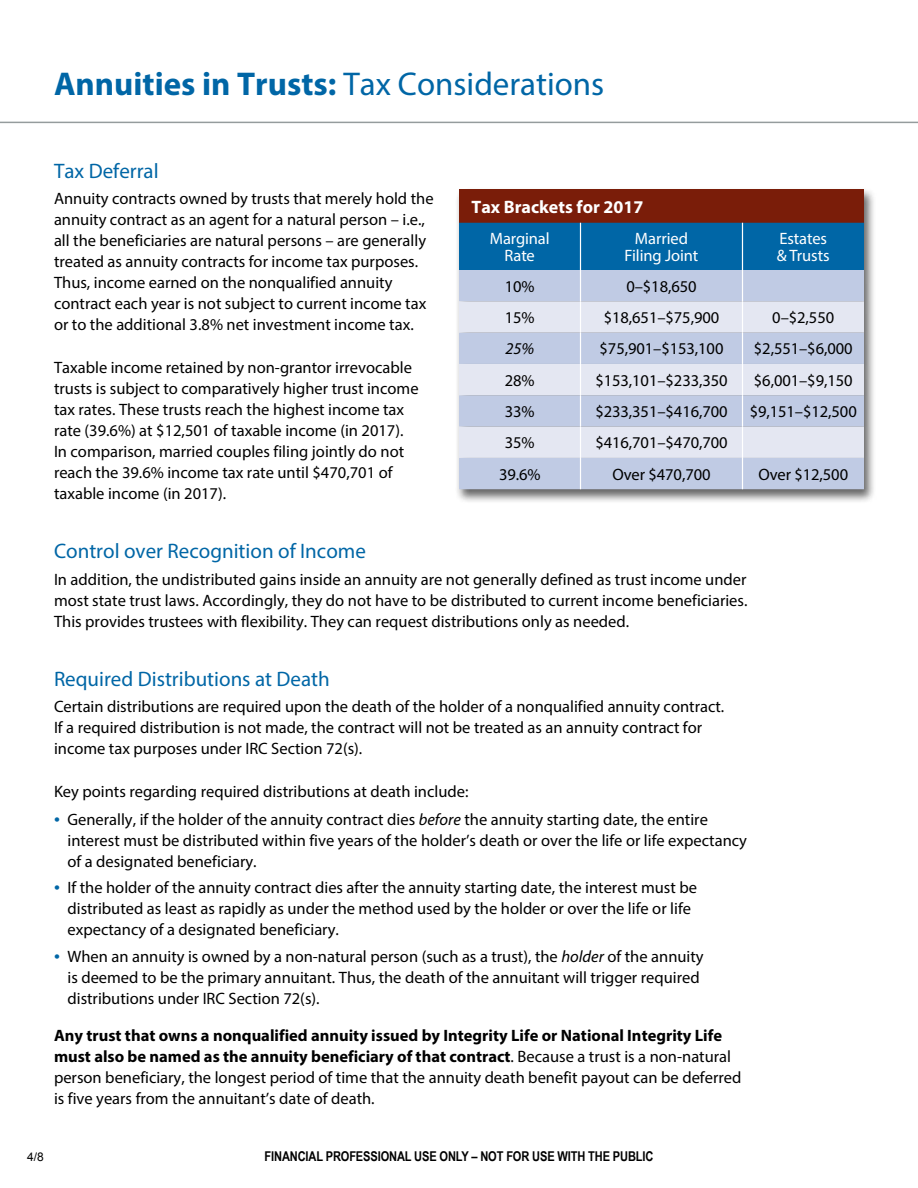
<style>
.page{position:relative;width:918px;height:1188px;background:#fff}
.page>*{position:absolute;margin:0;border:0;box-sizing:border-box;transform-origin:0 0}
.t1{font:700 33px "Myriad Pro";color:#0066a6}
.t2{font:21px "Myriad Pro";color:#0066a6}
.t3{font:700 18px "Myriad Pro";color:#fff}
.t4{font:16.5px/21px "Myriad Pro";color:#000}
.t5{font:16.5px/16.5px "Myriad Pro";letter-spacing:-.005em;color:#fff;text-align:center}
.t6{font:italic 16.5px "Myriad Pro";color:#000}
.t7{font:700 13.5px "Arial Narrow";letter-spacing:-.01em;color:#000}
.t8{font:12px "Arial";color:#000}
.s1{font-weight:400}
.s2{font-size:21px;color:#0066a6}
.s3{font-style:italic}
.s4{font-weight:700}
</style>
<div class="page">
<hr style="left:0;top:122px;width:918px;height:1px;background:#959c9d">
<div style="left:455px;top:187px;width:421px;height:317px;background:#000;opacity:.6"></div>
<div style="left:459px;top:189px;width:405px;height:34px;background:#7a1d09"></div>
<div style="left:459px;top:223px;width:405px;height:47px;background:#0066a6"></div>
<div style="left:459px;top:270px;width:405px;height:219px;background:#c0cbe4"></div>
<svg style="left:459px;top:301px;width:405px;height:157px;background:#d5dbeb"></svg>
<hr style="left:580px;top:223px;width:1px;height:47px;background:#fff">
<hr style="left:742px;top:223px;width:1px;height:47px;background:#fff">
<hr style="left:580px;top:270px;width:1px;height:31px;background:#fff">
<hr style="left:742px;top:270px;width:1px;height:31px;background:#fff">
<hr style="left:580px;top:301px;width:1px;height:32px;background:#fff">
<hr style="left:742px;top:301px;width:1px;height:32px;background:#fff">
<hr style="left:580px;top:333px;width:1px;height:31px;background:#fff">
<hr style="left:742px;top:333px;width:1px;height:31px;background:#fff">
<hr style="left:580px;top:364px;width:1px;height:31px;background:#fff">
<hr style="left:742px;top:364px;width:1px;height:31px;background:#fff">
<hr style="left:580px;top:395px;width:1px;height:32px;background:#fff">
<hr style="left:742px;top:395px;width:1px;height:32px;background:#fff">
<hr style="left:580px;top:427px;width:1px;height:31px;background:#fff">
<hr style="left:742px;top:427px;width:1px;height:31px;background:#fff">
<hr style="left:580px;top:458px;width:1px;height:31px;background:#fff">
<hr style="left:742px;top:458px;width:1px;height:31px;background:#fff">
<h1 class="t1" style="left:54px;top:62px;width:552px">Annuities in Trusts: <span class="s1">Tax Considerations</span></h1>
<p class="t2" style="left:54px;top:158px;width:106px">Tax Deferral</p>
<p class="t4" style="left:54px;top:188px;width:381px">Annuity contracts owned by trusts that merely hold the annuity contract as an agent for a natural person – i.e., all the beneficiaries are natural persons – are generally treated as annuity contracts for income tax purposes.<br>Thus, income earned on the nonqualified annuity contract each year is not subject to current income tax or to the additional 3.8% net investment income tax.</p>
<p class="t4" style="left:54px;top:356px;width:366px">Taxable income retained by non-grantor irrevocable trusts is subject to comparatively higher trust income tax rates. These trusts reach the highest income tax rate (39.6%) at $12,501 of taxable income (in 2017).<br>In comparison, married couples filing jointly do not reach the 39.6% income tax rate until $470,701 of taxable income (in 2017).</p>
<p class="t3" style="left:472px;top:195px;width:173px">Tax Brackets for 2017</p>
<p class="t5" style="left:490px;top:230px;width:61px">Marginal<br>Rate</p>
<p class="t5" style="left:625px;top:230px;width:75px">Married<br>Filing Joint</p>
<p class="t5" style="left:777px;top:230px;width:54px;text-align:left">Estates &amp; Trusts</p>
<p class="t4" style="left:505px;top:276px;width:31px">10%</p>
<p class="t4" style="left:626px;top:276px;width:72px">0–$18,650</p>
<p class="t4" style="left:505px;top:307px;width:31px">15%</p>
<p class="t4" style="left:604px;top:307px;width:117px">$18,651–$75,900</p>
<p class="t4" style="left:772px;top:307px;width:63px">0–$2,550</p>
<p class="t6" style="left:505px;top:339px;width:30px">25%</p>
<p class="t4" style="left:600px;top:338px;width:125px">$75,901–$153,100</p>
<p class="t4" style="left:754px;top:338px;width:100px">$2,551–$6,000</p>
<p class="t4" style="left:505px;top:370px;width:31px">28%</p>
<p class="t4" style="left:595px;top:370px;width:134px">$153,101–$233,350</p>
<p class="t4" style="left:754px;top:370px;width:100px">$6,001–$9,150</p>
<p class="t4" style="left:505px;top:401px;width:31px">33%</p>
<p class="t4" style="left:595px;top:401px;width:134px">$233,351–$416,700</p>
<p class="t4" style="left:750px;top:401px;width:109px">$9,151–$12,500</p>
<p class="t4" style="left:505px;top:432px;width:31px">35%</p>
<p class="t4" style="left:595px;top:432px;width:134px">$416,701–$470,700</p>
<p class="t4" style="left:499px;top:463px;width:43px">39.6%</p>
<p class="t4" style="left:612px;top:463px;width:100px">Over $470,700</p>
<p class="t4" style="left:758px;top:463px;width:91px">Over $12,500</p>
<p class="t2" style="left:54px;top:538px;width:313px">Control over Recognition of Income</p>
<p class="t4" style="left:54px;top:568px;width:695px;text-align:justify">In addition, the undistributed gains inside an annuity are not generally defined as trust income under most state trust laws. Accordingly, they do not have to be distributed to current income beneficiaries.<br>This provides trustees with flexibility. They can request distributions only as needed.</p>
<p class="t2" style="left:54px;top:666px;width:277px">Required Distributions at Death</p>
<p class="t4" style="left:54px;top:696px;width:672px">Certain distributions are required upon the death of the holder of a nonqualified annuity contract.<br>If a required distribution is not made, the contract will not be treated as an annuity contract for income tax purposes under IRC Section 72(s).</p>
<p class="t4" style="left:54px;top:781px;width:416px">Key points regarding required distributions at death include:</p>
<p class="t4" style="left:68px;top:808px;width:681px;text-indent:-14px"><span class="s2">•</span> Generally, if the holder of the annuity contract dies <span class="s3">before</span> the annuity starting date, the entire interest must be distributed within five years of the holder’s death or over the life or life expectancy of a designated beneficiary.</p>
<p class="t4" style="left:68px;top:877px;width:631px;text-indent:-14px"><span class="s2">•</span> If the holder of the annuity contract dies after the annuity starting date, the interest must be distributed as least as rapidly as under the method used by the holder or over the life or life expectancy of a designated beneficiary.</p>
<p class="t4" style="left:68px;top:945px;width:638px;text-indent:-14px"><span class="s2">•</span> When an annuity is owned by a non-natural person (such as a trust), the <span class="s3">holder</span> of the annuity is deemed to be the primary annuitant. Thus, the death of the annuitant will trigger required distributions under IRC Section 72(s).</p>
<p class="t4" style="left:54px;top:1024px;width:689px"><span class="s4">Any trust that owns a nonqualified annuity issued by Integrity Life or National Integrity Life must also be named as the annuity beneficiary of that contract</span>. Because a trust is a non-natural person beneficiary, the longest period of time that the annuity death benefit payout can be deferred is five years from the annuitant’s date of death.</p>
<p class="t8" style="left:27px;top:1149px;width:18px">4/8</p>
<p class="t7" style="left:265px;top:1146px;width:390px">FINANCIAL PROFESSIONAL USE ONLY – NOT FOR USE WITH THE PUBLIC</p>
</div>
